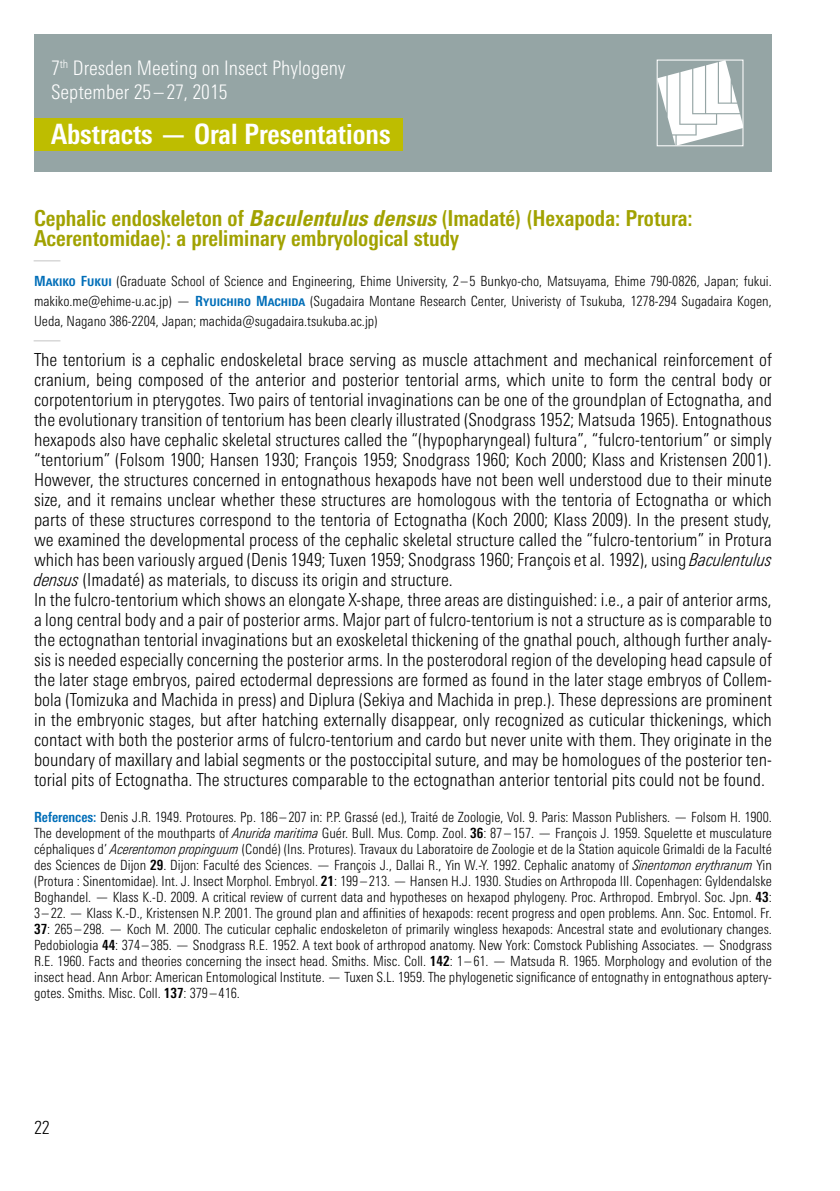
<style>
.page{position:relative;width:840px;height:1191px;background:#fff}
.page>*{position:absolute;margin:0;border:0;box-sizing:border-box;transform-origin:0 0}
.t1{font:700 condensed 28px "Univers Next Pro";color:#fff}
.t2{font:700 condensed 22px/20px "Univers Next Pro";color:#a1a200}
.t3{font:300 condensed 20px/24px "Univers Next Pro";color:#fff}
.t4{font:300 condensed 18px/20px "Univers Next Pro";color:#000}
.t5{font:300 condensed 18px "Univers Next Pro";color:#bcbcbc;scale:2 1}
.t6{font:300 condensed 14px/16px "Univers Next Pro";color:#000;text-align:justify}
.s1{font-family:"Univers LT Std";font-style:italic}
.s2{font-weight:700;color:#006eb8}
.s3{font-style:italic}
.s4{font-weight:700}
</style>
<div class="page">
<div style="left:34px;top:34px;width:737px;height:137px;background:#95a5a5"></div>
<div style="left:34px;top:118px;width:369px;height:32px;background:#bebd00"></div>
<img style="left:658px;top:62px;width:83px;height:82px">
<div style="left:656px;top:60px;width:87px;height:86px;border:1px solid #fff"></div>
<p class="t3" style="left:51px;top:55px;width:296px">7<sup>th</sup> Dresden Meeting on Insect Phylogeny<br>September 25 –27, 2015</p>
<h1 class="t1" style="left:51px;top:117px;width:341px">Abstracts — Oral Presentations</h1>
<p class="t2" style="left:34px;top:208px;width:659px">Cephalic endoskeleton of <span class="s1">Baculentulus densus</span> (Imadaté) (Hexapoda: Protura:<br>Acerentomidae): a preliminary embryological study</p>
<p class="t5" style="left:29px;top:249px;width:20px">—</p>
<p class="t6" style="left:34px;top:271px;width:739px;line-height:20px"><span class="s2">Makiko Fukui</span> (Graduate School of Science and Engineering, Ehime University, 2 –5 Bunkyo-cho, Matsuyama, Ehime 790-0826, Japan; fukui. makiko.me@ehime-u.ac.jp) — <span class="s2">Ryuichiro Machida</span> (Sugadaira Montane Research Center, Univeristy of Tsukuba, 1278-294 Sugadaira Kogen, Ueda, Nagano 386-2204, Japan; machida@sugadaira.tsukuba.ac.jp)</p>
<p class="t5" style="left:29px;top:329px;width:20px">—</p>
<p class="t4" style="left:34px;top:350px;width:739px">The tentorium is a cephalic endoskeletal brace serving as muscle attachment and mechanical reinforcement of cranium, being composed of the anterior and posterior tentorial arms, which unite to form the central body or corpotentorium in pterygotes. Two pairs of tentorial invaginations can be one of the groundplan of Ectognatha, and the evolutionary transition of tentorium has been clearly illustrated (Snodgrass 1952; Matsuda 1965). Entognathous hexapods also have cephalic skeletal structures called the “(hypopharyngeal) fultura”, “fulcro-tentorium” or simply “tentorium” (Folsom 1900; Hansen 1930; François 1959; Snodgrass 1960; Koch 2000; Klass and Kristensen 2001).<br>However, the structures concerned in entognathous hexapods have not been well understood due to their minute size, and it remains unclear whether these structures are homologous with the tentoria of Ectognatha or which parts of these structures correspond to the tentoria of Ectognatha (Koch 2000; Klass 2009). In the present study, we examined the developmental process of the cephalic skeletal structure called the “fulcro-tentorium” in Protura which has been variously argued (Denis 1949; Tuxen 1959; Snodgrass 1960; François et al. 1992), using <span class="s3">Baculentulus densus</span> (Imadaté) as materials, to discuss its origin and structure.<br>In the fulcro-tentorium which shows an elongate X-shape, three areas are distinguished: i.e., a pair of anterior arms, a long central body and a pair of posterior arms. Major part of fulcro-tentorium is not a structure as is comparable to the ectognathan tentorial invaginations but an exoskeletal thickening of the gnathal pouch, although further analy&shy;sis is needed especially concerning the posterior arms. In the posterodoral region of the developing head capsule of the later stage embryos, paired ectodermal depressions are formed as found in the later stage embryos of Collem&shy;bola (Tomizuka and Machida in press) and Diplura (Sekiya and Machida in prep.). These depressions are prominent in the embryonic stages, but after hatching externally disappear, only recognized as cuticular thickenings, which contact with both the posterior arms of fulcro-tentorium and cardo but never unite with them. They originate in the boundary of maxillary and labial segments or the postoccipital suture, and may be homologues of the posterior ten&shy;torial pits of Ectognatha. The structures comparable to the ectognathan anterior tentorial pits could not be found.</p>
<p class="t6" style="left:34px;top:809px;width:739px"><span class="s2">References:</span> Denis J.R. 1949. Protoures. Pp. 186– 207 in: P.P. Grassé (ed.), Traité de Zoologie, Vol. 9. Paris: Masson Publishers. — Folsom H. 1900.<br>The development of the mouthparts of <span class="s3">Anurida maritima</span> Guér. Bull. Mus. Comp. Zool. <span class="s4">36</span>: 87 – 157. — François J. 1959. Squelette et musculature céphaliques d’ <span class="s3">Acerentomon propinguum</span> (Condé) (Ins. Protures). Travaux du Laboratoire de Zoologie et de la Station aquicole Grimaldi de la Faculté des Sciences de Dijon <span class="s4">29</span>. Dijon: Faculté des Sciences. — François J., Dallai R., Yin W.-Y. 1992. Cephalic anatomy of <span class="s3">Sinentomon erythranum</span> Yin (Protura : Sinentomidae). Int. J. Insect Morphol. Embryol. <span class="s4">21</span>: 199–213. — Hansen H.J. 1930. Studies on Arthropoda III. Copenhagen: Gyldendalske Boghandel. — Klass K.-D. 2009. A critical review of current data and hypotheses on hexapod phylogeny. Proc. Arthropod. Embryol. Soc. Jpn. <span class="s4">43</span>:<br>3 – 22. — Klass K.-D., Kristensen N.P. 2001. The ground plan and affinities of hexapods: recent progress and open problems. Ann. Soc. Entomol. Fr.<br><span class="s4">37</span>: 265 –298. — Koch M. 2000. The cuticular cephalic endoskeleton of primarily wingless hexapods: Ancestral state and evolutionary changes.<br>Pedobiologia <span class="s4">44</span>: 374–385. — Snodgrass R.E. 1952. A text book of arthropod anatomy. New York: Comstock Publishing Associates. — Snodgrass R.E. 1960. Facts and theories concerning the insect head. Smiths. Misc. Coll. <span class="s4">142</span>: 1 – 61. — Matsuda R. 1965. Morphology and evolution of the insect head. Ann Arbor: American Entomological Institute. — Tuxen S.L. 1959. The phylogenetic significance of entognathy in entognathous aptery&shy;gotes. Smiths. Misc. Coll. <span class="s4">137</span>: 379 – 416.</p>
<p class="t4" style="left:34px;top:1117px;width:17px">22</p>
</div>
